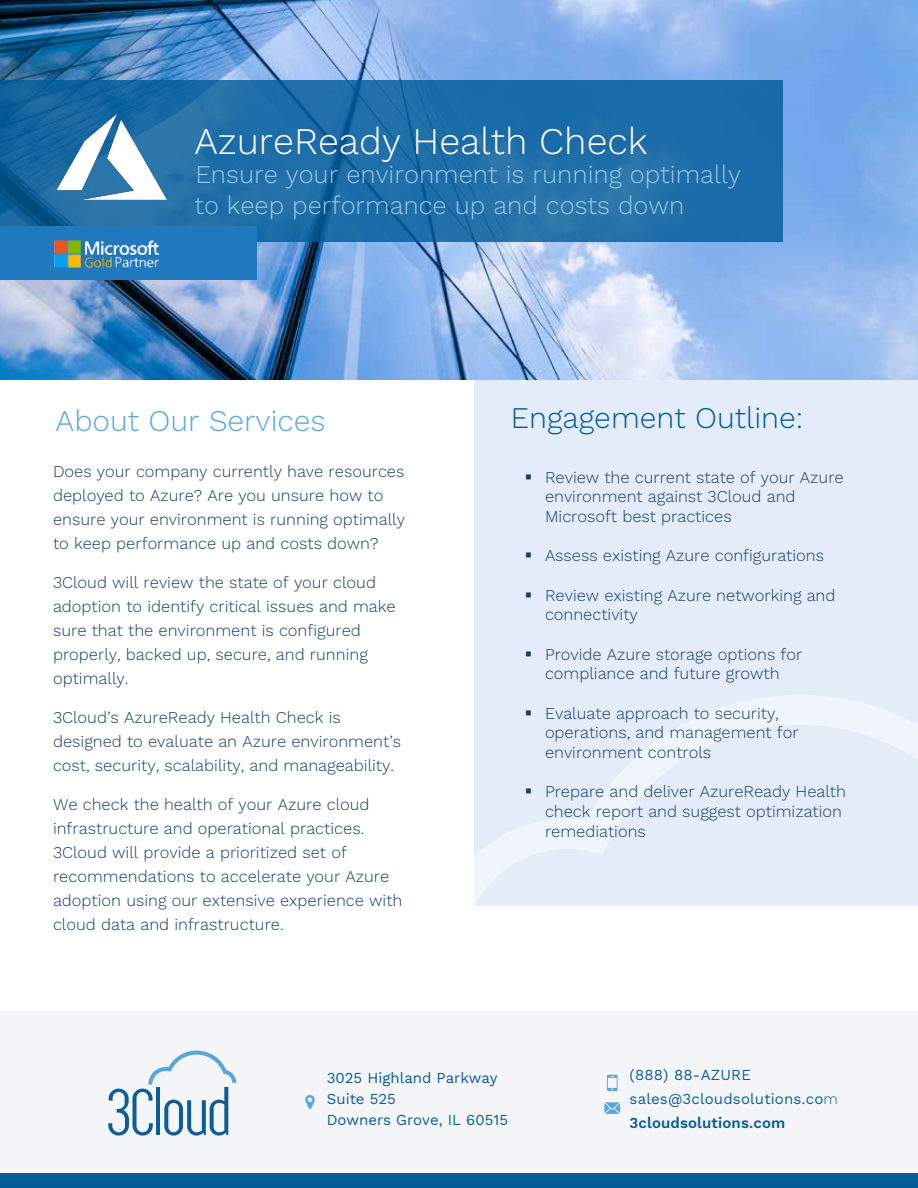
<style>
.page{position:relative;width:918px;height:1188px;background:#fff}
.page>*{position:absolute;margin:0;border:0;box-sizing:border-box;transform-origin:0 0}
.t1{font:300 37.5px "Work Sans";color:#fff}
.t2{font:300 30px "Work Sans";color:#005b97}
.t3{font:300 30px "Work Sans";color:#56a8dd}
.t4{font:300 25.5px/30.6px "Work Sans";color:#97c9ea}
.t5{font:300 16.5px/24px "Work Sans";color:#173c66}
.t6{font:15px/24px "Work Sans";color:#0d5c98}
.s1{font-weight:300}
.s2{font-weight:600}
</style>
<div class="page">
<div style="left:474px;top:379px;width:444px;height:526px;background:#e3ecf8"></div>
<svg style="left:474px;top:695px;width:444px;height:211px"></svg>
<img style="left:0;top:0;width:918px;height:379px">
<svg style="left:0;top:80px;width:783px;height:162px;background:#1c6ca5"></svg>
<div style="left:0;top:226px;width:256px;height:54px;background:#2078be"></div>
<div style="left:0;top:1174px;width:918px;height:14px;background:#005b97"></div>
<img style="left:54px;top:240px;width:106px;height:28px">
<div style="left:0;top:1011px;width:918px;height:161px;background:#f3f5f7"></div>
<svg style="left:108px;top:1051px;width:128px;height:85px"></svg>
<svg style="left:604px;top:1102px;width:16px;height:12px"></svg>
<svg style="left:607px;top:1075px;width:11px;height:16px"></svg>
<img style="left:57px;top:114px;width:110px;height:85px">
<svg style="left:526px;top:710px;width:5px;height:5px"></svg>
<svg style="left:526px;top:789px;width:5px;height:5px"></svg>
<h1 class="t1" style="left:194px;top:113px;width:455px">AzureReady Health Check</h1>
<h3 class="t4" style="left:194px;top:159px;width:548px">Ensure your environment is running optimally to keep performance up and costs down</h3>
<h2 class="t3" style="left:56px;top:399px;width:272px">About Our Services</h2>
<p class="t5" style="left:53px;top:459px;width:354px">Does your company currently have resources deployed to Azure? Are you unsure how to ensure your environment is running optimally to keep performance up and costs down?</p>
<p class="t5" style="left:53px;top:570px;width:344px">3Cloud will review the state of your cloud adoption to identify critical issues and make sure that the environment is configured properly, backed up, secure, and running optimally.</p>
<p class="t5" style="left:53px;top:705px;width:350px">3Cloud’s AzureReady Health Check is designed to evaluate an Azure environment’s cost, security, scalability, and manageability.</p>
<p class="t5" style="left:53px;top:792px;width:351px">We check the health of your Azure cloud infrastructure and operational practices.<br>3Cloud will provide a prioritized set of recommendations to accelerate your Azure adoption using our extensive experience with cloud data and infrastructure.</p>
<h2 class="t2" style="left:511px;top:396px;width:294px">Engagement Outline:</h2>
<p class="t5" style="left:545px;top:466px;width:300px;line-height:19.8px">Review the current state of your Azure environment against 3Cloud and<br>Microsoft best practices</p>
<p class="t5" style="left:545px;top:543px;width:281px">Assess existing Azure configurations</p>
<p class="t5" style="left:545px;top:585px;width:292px;line-height:19.8px">Review existing Azure networking and connectivity</p>
<p class="t5" style="left:545px;top:644px;width:259px;line-height:19.8px">Provide Azure storage options for compliance and future growth</p>
<p class="t5" style="left:545px;top:703px;width:255px;line-height:19.8px">Evaluate approach to security, operations, and management for environment controls</p>
<p class="t5" style="left:545px;top:781px;width:303px;line-height:19.8px">Prepare and deliver AzureReady Health check report and suggest optimization remediations</p>
<p class="t6" style="left:327px;top:1067px;width:183px;line-height:21px">3025 Highland Parkway<br>Suite 525<br>Downers Grove, IL 60515</p>
<p class="t6" style="left:630px;top:1063px;width:210px">(888) 88-AZURE sales@3cloudsolutions.co<span class="s1">m<br></span><span class="s2">3cloudsolutions.com</span></p>
</div>
